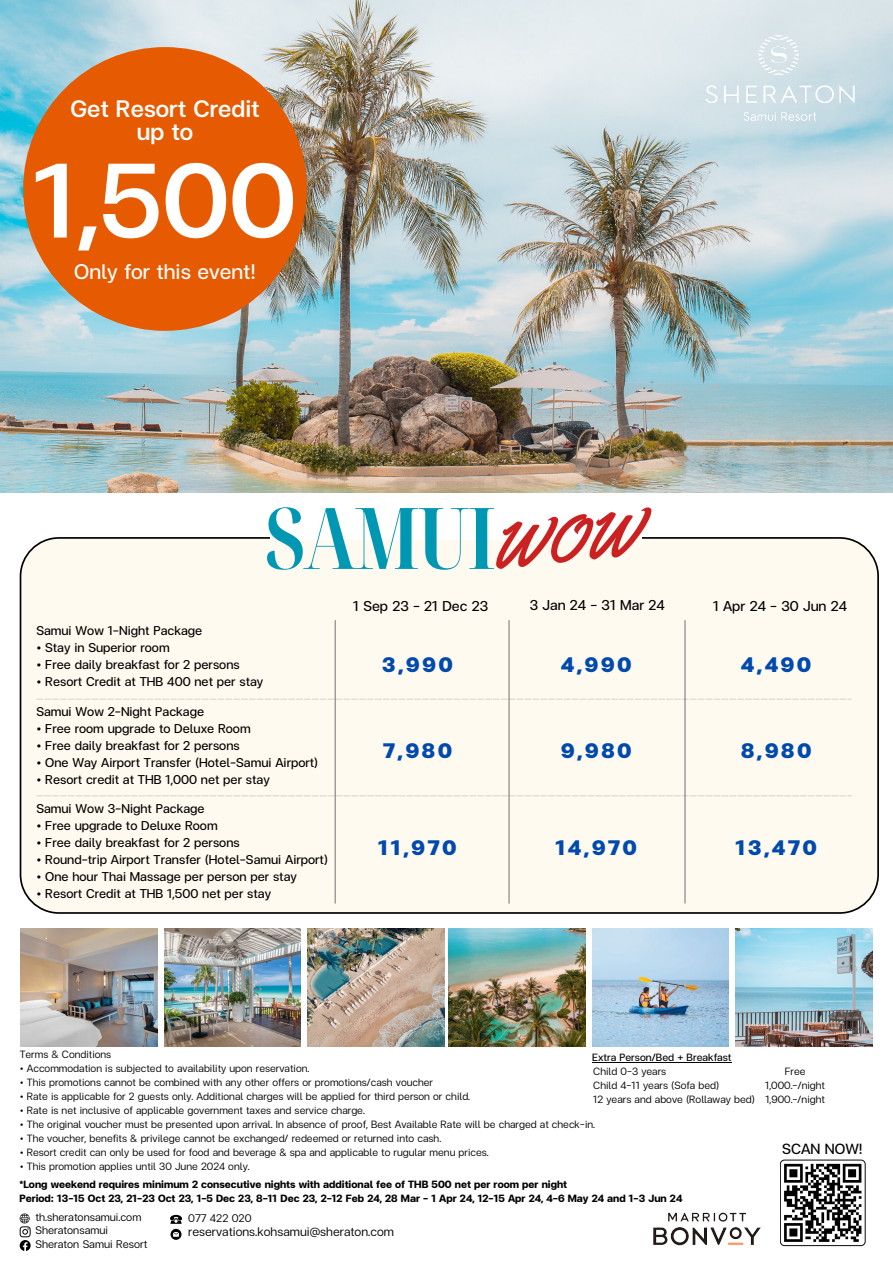
<style>
.page{position:relative;width:893px;height:1264px;background:#fff}
.page>*{position:absolute;margin:0;border:0;box-sizing:border-box;transform-origin:0 0}
.t1{font:500 105.45px "FC Subject";color:#fff}
.t2{font:700 extra-condensed 85.2px "Noto Serif Display";letter-spacing:-.025em;color:#0097b2}
.t3{font:500 23.7px "FC Subject";color:#fff}
.t4{font:800 21px "FC Subject";letter-spacing:.135em;color:#004aad}
.t5{font:21px "FC Subject";color:#fff}
.t6{font:14.7px "FC Subject";color:#000}
.t7{font:14.25px "FC Subject";color:#000}
.t8{font:12.75px "FC Subject";color:#000}
.t9{font:300 12.45px "FC Subject";color:#000}
.t10{font:300 11.1px "FC Subject";color:#000}
.t11{font:300 10.5px "FC Subject";color:#000}
.t12{font:700 10.5px "FC Subject";color:#000}
.t13{font:10.5px "FC Subject";color:#000}
</style>
<div class="page">
<img style="left:0;top:0;width:892px;height:492px">
<div style="left:23px;top:47px;width:284px;height:284px;background:#e65b02;border-radius:50%"></div>
<img style="left:694px;top:32px;width:171px;height:94px">
<div style="left:20px;top:537px;width:858px;height:376px;background:#fffaf0"></div>
<div style="left:269px;top:539px;width:257px;height:24px;background:#fffaf0"></div>
<div style="left:271px;top:526px;width:371px;height:13px;background:#fff"></div>
<hr style="left:334px;top:620px;width:2px;height:283px;background:#000">
<svg style="left:36px;top:698px;width:815px;height:1px"></svg>
<svg style="left:36px;top:795px;width:815px;height:1px"></svg>
<hr style="left:508px;top:620px;width:1px;height:283px;background:#000">
<hr style="left:684px;top:620px;width:1px;height:283px;background:#000">
<img style="left:780px;top:1159px;width:86px;height:88px">
<svg style="left:20px;top:1213px;width:11px;height:37px"></svg>
<svg style="left:170px;top:1214px;width:12px;height:25px"></svg>
<img style="left:653px;top:1212px;width:108px;height:34px">
<img style="left:20px;top:928px;width:137px;height:118px">
<img style="left:307px;top:928px;width:137px;height:118px">
<img style="left:164px;top:928px;width:136px;height:118px">
<img style="left:448px;top:928px;width:137px;height:118px">
<img style="left:735px;top:928px;width:137px;height:118px">
<img style="left:592px;top:928px;width:136px;height:118px">
<hr style="left:592px;top:1061px;width:139px;height:1px;background:#000">
<svg style="left:492px;top:537px;width:163px;height:32px"></svg>
<p class="t3" style="left:70px;top:100px;width:191px">Get Resort Credit</p>
<p class="t3" style="left:137px;top:124px;width:58px">up to</p>
<p class="t1" style="left:34px;top:164px;width:264px">1,500</p>
<p class="t5" style="left:74px;top:264px;width:183px">Only for this event!</p>
<p class="t2" style="left:265px;top:478px;width:232px">SAMUI</p>
<p class="t8" style="left:36px;top:626px;width:167px">Samui Wow 1-Night Package</p>
<p class="t8" style="left:36px;top:643px;width:135px">• Stay in Superior room</p>
<p class="t8" style="left:36px;top:660px;width:205px">• Free daily breakfast for 2 persons</p>
<p class="t8" style="left:36px;top:677px;width:228px">• Resort Credit at THB 400 net per stay</p>
<p class="t8" style="left:36px;top:707px;width:169px">Samui Wow 2-Night Package</p>
<p class="t8" style="left:36px;top:724px;width:216px">• Free room upgrade to Deluxe Room</p>
<p class="t8" style="left:36px;top:741px;width:205px">• Free daily breakfast for 2 persons</p>
<p class="t8" style="left:36px;top:758px;width:283px">• One Way Airport Transfer (Hotel-Samui Airport)</p>
<p class="t8" style="left:36px;top:775px;width:235px">• Resort credit at THB 1,000 net per stay</p>
<p class="t8" style="left:36px;top:804px;width:170px">Samui Wow 3-Night Package</p>
<p class="t8" style="left:36px;top:821px;width:183px">• Free upgrade to Deluxe Room</p>
<p class="t8" style="left:36px;top:838px;width:205px">• Free daily breakfast for 2 persons</p>
<p class="t8" style="left:36px;top:855px;width:293px">• Round-trip Airport Transfer (Hotel-Samui Airport)</p>
<p class="t8" style="left:36px;top:872px;width:262px">• One hour Thai Massage per person per stay</p>
<p class="t8" style="left:36px;top:889px;width:236px">• Resort Credit at THB 1,500 net per stay</p>
<p class="t7" style="left:353px;top:600px;width:136px">1 Sep 23 - 21 Dec 23</p>
<p class="t7" style="left:529px;top:600px;width:136px">3 Jan 24 - 31 Mar 24</p>
<p class="t7" style="left:713px;top:600px;width:135px">1 Apr 24 - 30 Jun 24</p>
<p class="t4" style="left:382px;top:657px;width:72px">3,990</p>
<p class="t4" style="left:561px;top:657px;width:72px">4,990</p>
<p class="t4" style="left:741px;top:657px;width:71px">4,490</p>
<p class="t4" style="left:383px;top:743px;width:70px">7,980</p>
<p class="t4" style="left:561px;top:743px;width:72px">9,980</p>
<p class="t4" style="left:741px;top:743px;width:72px">8,980</p>
<p class="t4" style="left:378px;top:840px;width:79px">11,970</p>
<p class="t4" style="left:555px;top:840px;width:83px">14,970</p>
<p class="t4" style="left:735px;top:840px;width:82px">13,470</p>
<p class="t11" style="left:20px;top:1050px;width:93px">Terms &amp; Conditions</p>
<p class="t11" style="left:20px;top:1064px;width:291px">• Accommodation is subjected to availability upon reservation.</p>
<p class="t11" style="left:20px;top:1078px;width:415px">• This promotions cannot be combined with any other offers or promotions/cash voucher</p>
<p class="t11" style="left:20px;top:1092px;width:452px">• Rate is applicable for 2 guests only. Additional charges will be applied for third person or child.</p>
<p class="t11" style="left:20px;top:1106px;width:347px">• Rate is net inclusive of applicable government taxes and service charge.</p>
<p class="t11" style="left:20px;top:1120px;width:577px">• The original voucher must be presented upon arrival. In absence of proof, Best Available Rate will be charged at check-in.</p>
<p class="t11" style="left:20px;top:1134px;width:423px">• The voucher, benefits &amp; privilege cannot be exchanged/ redeemed or returned into cash.</p>
<p class="t11" style="left:20px;top:1148px;width:470px">• Resort credit can only be used for food and beverage &amp; spa and applicable to rugular menu prices.</p>
<p class="t11" style="left:20px;top:1162px;width:231px">• This promotion applies until 30 June 2024 only.</p>
<p class="t12" style="left:19px;top:1180px;width:549px">*Long weekend requires minimum 2 consecutive nights with additional fee of THB 500 net per room per night</p>
<p class="t12" style="left:19px;top:1194px;width:664px">Period: 13-15 Oct 23, 21-23 Oct 23, 1-5 Dec 23, 8-11 Dec 23, 2-12 Feb 24, 28 Mar - 1 Apr 24, 12-15 Apr 24, 4-6 May 24 and 1-3 Jun 24</p>
<p class="t13" style="left:592px;top:1053px;width:141px">Extra Person/Bed + Breakfast</p>
<p class="t11" style="left:593px;top:1067px;width:74px">Child 0-3 years</p>
<p class="t11" style="left:593px;top:1081px;width:127px">Child 4-11 years (Sofa bed)</p>
<p class="t11" style="left:593px;top:1095px;width:163px">12 years and above (Rollaway bed)</p>
<p class="t10" style="left:35px;top:1213px;width:107px">th.sheratonsamui.com</p>
<p class="t10" style="left:188px;top:1214px;width:65px">077 422 020</p>
<p class="t9" style="left:188px;top:1227px;width:207px">reservations.kohsamui@sheraton.com</p>
<p class="t10" style="left:35px;top:1226px;width:74px">Sheratonsamui</p>
<p class="t10" style="left:35px;top:1240px;width:113px">Sheraton Samui Resort</p>
<p class="t11" style="left:784px;top:1067px;width:22px">Free</p>
<p class="t11" style="left:765px;top:1081px;width:61px">1,000.-/night</p>
<p class="t11" style="left:765px;top:1095px;width:61px">1,900.-/night</p>
<p class="t6" style="left:782px;top:1143px;width:82px">SCAN NOW!</p>
</div>
